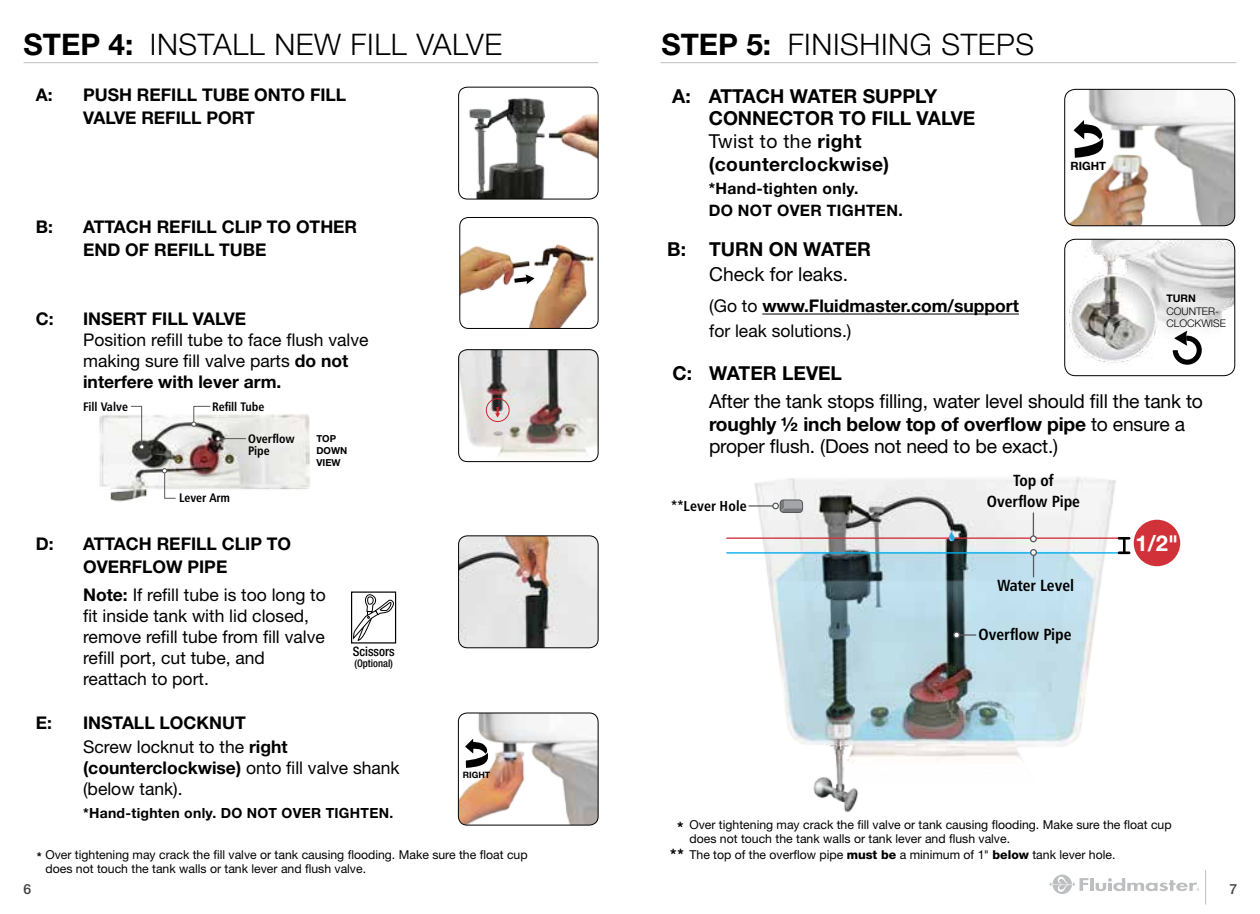
<style>
.page{position:relative;width:1260px;height:914px;background:#fff}
.page>*{position:absolute;margin:0;border:0;box-sizing:border-box;transform-origin:0 0}
.t1{font:300 29.75px "Helvetica Neue";letter-spacing:.02em;color:#000}
.t2{font:700 21.88px "Helvetica Neue";color:#fff}
.t3{font:19.25px/22.8px "Helvetica Neue";letter-spacing:-.01em;color:#000}
.t4{font:700 19.25px/22.8px "Helvetica Neue";color:#000}
.t5{font:17.5px/21px "Helvetica Neue";color:#000}
.t6{font:700 17.5px/22.8px "Helvetica Neue";color:#000}
.t7{font:16.1px/21.3px "Humanist 777 BT Bold Condensed B";color:#000;text-align:center}
.t8{font:700 15.75px/22.8px "Helvetica Neue";letter-spacing:.02em;color:#000}
.t9{font:14.53px "Humanist 777 BT Bold Condensed B";letter-spacing:.01em;color:#000}
.t10{font:700 14px "Helvetica Neue";letter-spacing:.02em;color:#000}
.t11{font:500 14px "Helvetica Neue";color:#414042}
.t12{font:500 condensed 12.95px "Helvetica Neue";color:#000}
.t13{font:12.42px/11.4px "Humanist 777 BT Bold Condensed B";color:#000}
.t14{font:12.25px/14px "Helvetica Neue";color:#000}
.t15{font:700 11.38px "Helvetica Neue";color:#000}
.t16{font:300 10.5px/12.1px "Helvetica Neue";color:#000}
.t17{font:500 condensed 10.5px "Helvetica Neue";color:#000}
.t18{font:700 10.5px "Helvetica Neue";color:#000}
.t19{font:700 9.62px/12.2px "Helvetica Neue";color:#000}
.t20{font:700 8.75px "Helvetica Neue";color:#000}
.s1{font-weight:700}
.s2{font-weight:400}
.s3{font-weight:700;font-size:15.75px}
.s4{font-weight:800}
</style>
<div class="page">
<hr style="left:1205px;top:870px;width:1px;height:34px;background:#bcbec0">
<hr style="left:1090px;top:878px;width:4px;height:12px;background:#bcbec0">
<svg style="left:1096px;top:878px;width:103px;height:13px"></svg>
<svg style="left:1049px;top:874px;width:40px;height:20px"></svg>
<hr style="left:661px;top:62px;width:575px;height:1px;background:#bcbec0">
<hr style="left:24px;top:62px;width:574px;height:1px;background:#bcbec0">
<img style="left:1066px;top:89px;width:169px;height:137px">
<div style="left:1064px;top:89px;width:171px;height:137px;border:1px solid #000;border-radius:11px"></div>
<svg style="left:1074px;top:120px;width:30px;height:38px"></svg>
<img style="left:1065px;top:239px;width:170px;height:125px">
<div style="left:1064px;top:239px;width:171px;height:137px;border:1px solid #000;border-radius:11px"></div>
<svg style="left:1173px;top:331px;width:29px;height:34px"></svg>
<hr style="left:762px;top:313px;width:257px;height:1px;background:#000">
<img style="left:99px;top:414px;width:211px;height:88px">
<svg style="left:191px;top:405px;width:20px;height:22px"></svg>
<svg style="left:162px;top:468px;width:14px;height:31px"></svg>
<svg style="left:215px;top:436px;width:31px;height:5px"></svg>
<svg style="left:130px;top:405px;width:14px;height:44px"></svg>
<img style="left:459px;top:87px;width:139px;height:112px">
<div style="left:458px;top:87px;width:141px;height:112px;border:1px solid #000;border-radius:9px"></div>
<img style="left:459px;top:351px;width:138px;height:110px">
<div style="left:458px;top:349px;width:141px;height:113px;border:1px solid #000;border-radius:9px"></div>
<svg style="left:495px;top:407px;width:5px;height:10px"></svg>
<svg style="left:493px;top:431px;width:10px;height:4px"></svg>
<div style="left:486px;top:398px;width:23px;height:24px;border:1px solid #d2232a;border-radius:50%"></div>
<img style="left:458px;top:713px;width:140px;height:112px">
<div style="left:458px;top:712px;width:140px;height:113px;border:1px solid #000;border-radius:9px"></div>
<svg style="left:465px;top:738px;width:24px;height:29px"></svg>
<img style="left:460px;top:217px;width:138px;height:111px">
<div style="left:459px;top:217px;width:139px;height:112px;border:1px solid #000;border-radius:9px"></div>
<svg style="left:514px;top:274px;width:20px;height:10px"></svg>
<img style="left:459px;top:536px;width:139px;height:111px">
<div style="left:458px;top:535px;width:140px;height:113px;border:1px solid #000;border-radius:9px"></div>
<img style="left:736px;top:477px;width:395px;height:335px">
<hr style="left:726px;top:537px;width:403px;height:2px;background:#d13239">
<hr style="left:726px;top:552px;width:400px;height:1px;background:#00aeef">
<svg style="left:1031px;top:549px;width:5px;height:28px"></svg>
<div style="left:1030px;top:549px;width:7px;height:7px;border:1px solid #58595b;border-radius:50%"></div>
<svg style="left:954px;top:632px;width:22px;height:6px"></svg>
<div style="left:953px;top:631px;width:7px;height:7px;border:1px solid #58595b;border-radius:50%"></div>
<svg style="left:1031px;top:513px;width:5px;height:27px"></svg>
<div style="left:1030px;top:535px;width:7px;height:7px;border:1px solid #58595b;border-radius:50%"></div>
<svg style="left:948px;top:530px;width:7px;height:11px"></svg>
<svg style="left:1119px;top:537px;width:10px;height:2px"></svg>
<svg style="left:1119px;top:551px;width:10px;height:3px"></svg>
<hr style="left:1123px;top:538px;width:3px;height:14px;background:#000">
<div style="left:1133px;top:519px;width:48px;height:48px;background:#d13239;border-radius:50%"></div>
<div style="left:1132px;top:518px;width:50px;height:49px;border:1px solid #fff;border-radius:50%"></div>
<div style="left:351px;top:591px;width:45px;height:52px;border:1px solid #000"></div>
<svg style="left:353px;top:594px;width:41px;height:50px"></svg>
<svg style="left:749px;top:500px;width:54px;height:12px"></svg>
<div style="left:772px;top:502px;width:7px;height:7px;border:1px solid #58595b;border-radius:50%"></div>
<h1 class="t1" style="left:24px;top:26px;width:480px"><span class="s1">STEP 4:</span> INSTALL NEW FILL VALVE</h1>
<h1 class="t1" style="left:661px;top:26px;width:374px"><span class="s1">STEP 5:</span> FINISHING STEPS</h1>
<h3 class="t6" style="left:36px;top:83px;width:18px">A:</h3>
<h3 class="t6" style="left:83px;top:83px;width:265px">PUSH REFILL TUBE ONTO FILL<br>VALVE REFILL PORT</h3>
<h3 class="t4" style="left:709px;top:84px;width:268px;text-indent:-37px">A: ATTACH WATER SUPPLY<br>CONNECTOR TO FILL VALVE<br><span class="s2">Twist to the</span> right (counterclockwise)</h3>
<p class="t8" style="left:709px;top:176px;width:196px">*Hand-tighten only.<br>DO NOT OVER TIGHTEN.</p>
<p class="t15" style="left:1071px;top:159px;width:37px">RIGHT</p>
<h3 class="t6" style="left:36px;top:215px;width:19px">B:</h3>
<h3 class="t6" style="left:83px;top:215px;width:276px">ATTACH REFILL CLIP TO OTHER<br>END OF REFILL TUBE</h3>
<h3 class="t6" style="left:36px;top:307px;width:19px">C:</h3>
<h3 class="t6" style="left:83px;top:307px;width:165px">INSERT FILL VALVE</h3>
<h3 class="t5" style="left:83px;top:329px;width:287px">Position refill tube to face flush valve making sure fill valve parts <span class="s1">do not interfere with lever arm.</span></h3>
<p class="t13" style="left:83px;top:400px;width:46px">Fill Valve</p>
<p class="t13" style="left:212px;top:400px;width:54px">Refill Tube</p>
<p class="t13" style="left:179px;top:491px;width:53px">Lever Arm</p>
<p class="t13" style="left:248px;top:433px;width:48px">Overflow<br>Pipe</p>
<p class="t19" style="left:316px;top:432px;width:32px">TOP<br>DOWN<br>VIEW</p>
<h3 class="t4" style="left:667px;top:237px;width:205px">B: TURN ON WATER</h3>
<h3 class="t3" style="left:709px;top:262px;width:141px">Check for leaks.</h3>
<h3 class="t6" style="left:709px;top:293px;width:311px;line-height:24.5px"><span class="s2">(Go to</span> www.Fluidmaster.com/support <span class="s2">for leak solutions.)</span></h3>
<h3 class="t4" style="left:672px;top:361px;width:171px">C: WATER LEVEL</h3>
<h3 class="t3" style="left:709px;top:389px;width:495px">After the tank stops filling, water level should fill the tank to <span class="s1">roughly ½ inch below top of overflow pipe</span> to ensure a proper flush. (Does not need to be exact.)</h3>
<p class="t18" style="left:1166px;top:292px;width:31px">TURN</p>
<p class="t16" style="left:1166px;top:304px;width:61px">COUNTER-<br>CLOCKWISE</p>
<p class="t9" style="left:672px;top:496px;width:77px">**Lever Hole</p>
<h3 class="t7" style="left:987px;top:469px;width:95px">Top of<br>Overflow Pipe</h3>
<h3 class="t6" style="left:36px;top:532px;width:19px">D:</h3>
<h3 class="t6" style="left:83px;top:532px;width:210px">ATTACH REFILL CLIP TO</h3>
<h2 class="t2" style="left:1136px;top:529px;width:44px">1/2"</h2>
<h3 class="t5" style="left:83px;top:552px;width:244px;line-height:28px"><span class="s1">OVERFLOW PIPE<br>Note:</span> If refill tube is too long to</h3>
<h3 class="t5" style="left:83px;top:605px;width:243px">fit inside tank with lid closed, remove refill tube from fill valve refill port, cut tube, and reattach to port.</h3>
<h3 class="t7" style="left:997px;top:574px;width:79px">Water Level</h3>
<h3 class="t7" style="left:979px;top:623px;width:95px">Overflow Pipe</h3>
<p class="t12" style="left:353px;top:643px;width:44px">Scissors</p>
<p class="t17" style="left:354px;top:656px;width:40px">(Optional)</p>
<h3 class="t6" style="left:36px;top:710px;width:18px">E:</h3>
<h3 class="t6" style="left:83px;top:709px;width:206px;line-height:24.5px">INSTALL LOCKNUT<br><span class="s2">Screw locknut to the</span> right</h3>
<h3 class="t5" style="left:83px;top:757px;width:318px"><span class="s1">(counterclockwise)</span> onto fill valve shank (below tank).</h3>
<p class="t10" style="left:83px;top:804px;width:312px">*Hand-tighten only. DO NOT OVER TIGHTEN.</p>
<p class="t20" style="left:463px;top:769px;width:29px">RIGHT</p>
<p class="t14" style="left:45px;top:847px;width:484px;text-indent:-9px"><span class="s1">*</span> Over tightening may crack the fill valve or tank causing flooding. Make sure the float cup does not touch the tank walls or tank lever and flush valve.</p>
<p class="t14" style="left:690px;top:817px;width:484px">Over tightening may crack the fill valve or tank causing flooding. Make sure the float cup does not touch the tank walls or tank lever and flush valve.</p>
<p class="t14" style="left:670px;top:847px;width:447px"><span class="s3">**</span> The top of the overflow pipe <span class="s4">must be</span> a minimum of 1" <span class="s4">below</span> tank lever hole.</p>
<p class="t8" style="left:677px;top:816px;width:8px">*</p>
<p class="t11" style="left:24px;top:880px;width:9px">6</p>
<p class="t11" style="left:1229px;top:880px;width:9px">7</p>
</div>
